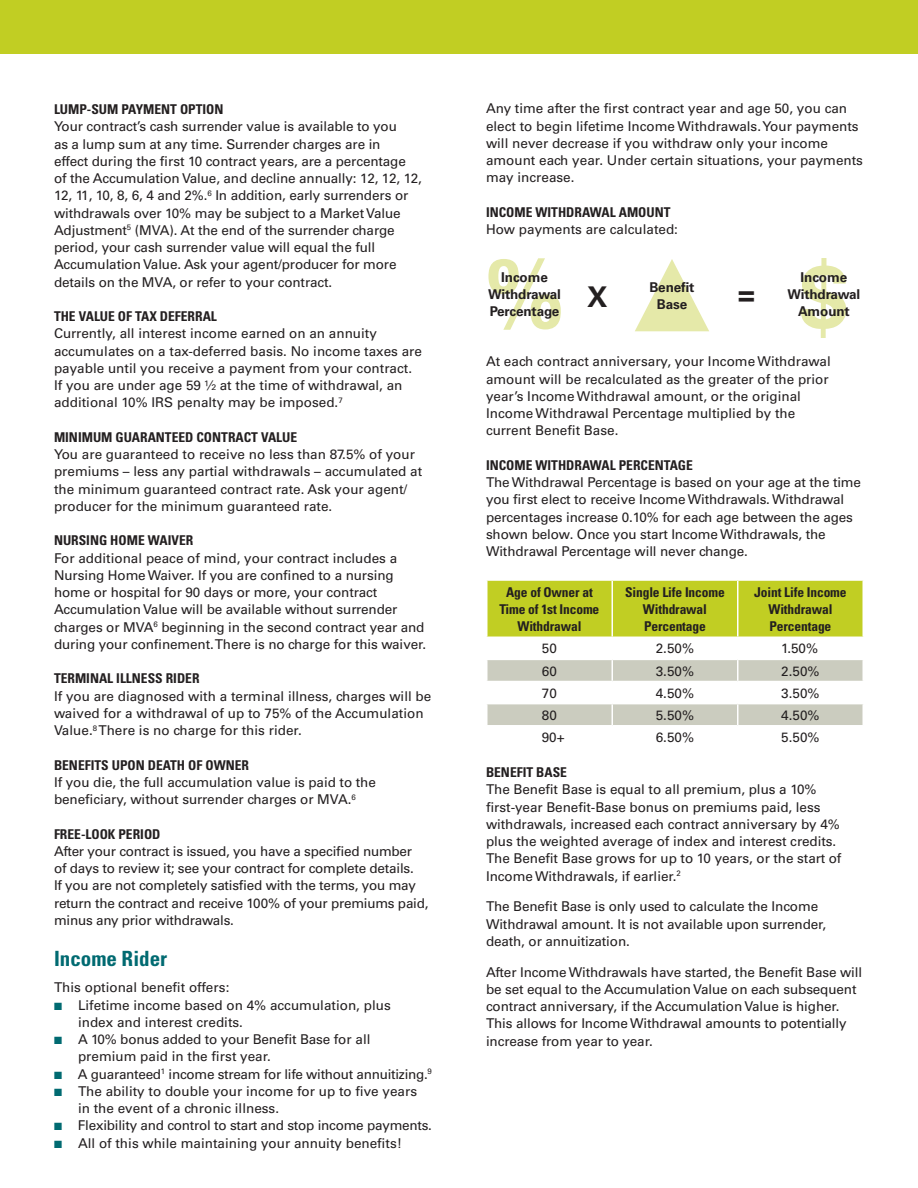
<style>
.page{position:relative;width:918px;height:1188px;background:#fff}
.page>*{position:absolute;margin:0;border:0;box-sizing:border-box;transform-origin:0 0}
.t1{font:700 91.5px "Univers";color:#e5e9a9}
.t2{font:700 28.5px "Univers";color:#231f20}
.t3{font:700 condensed 21px "Univers";color:#006a71}
.t4{font:13.5px/17.2px "Univers";letter-spacing:-.01em;color:#231f20}
.t5{font:700 condensed 13.5px/17.2px "Univers";color:#231f20;text-align:center}
.t6{font:700 13.5px "Univers";letter-spacing:-.01em;color:#231f20}
.s1{color:#006a71}
</style>
<div class="page">
<svg style="left:487px;top:580px;width:376px;height:145px"></svg>
<hr style="left:486px;top:703px;width:126px;height:1px;background:#fff">
<hr style="left:612px;top:703px;width:126px;height:1px;background:#fff">
<hr style="left:738px;top:703px;width:126px;height:1px;background:#fff">
<svg style="left:635px;top:259px;width:74px;height:72px"></svg>
<div style="left:0;top:0;width:918px;height:54px;background:#c1ce23"></div>
<p class="t5" style="left:54px;top:101px;width:171px">LUMP-SUM PAYMENT OPTION</p>
<p class="t4" style="left:54px;top:118px;width:370px">Your contract’s cash surrender value is available to you<br>as a lump sum at any time. Surrender charges are in<br>effect during the first 10 contract years, are a percentage<br>of the Accumulation Value, and decline annually: 12, 12, 12, 12, 11, 10, 8, 6, 4 and 2%.<sup>6</sup> In addition, early surrenders or withdrawals over 10% may be subject to a Market Value Adjustment<sup>5</sup> (MVA). At the end of the surrender charge period, your cash surrender value will equal the full Accumulation Value. Ask your agent/producer for more details on the MVA, or refer to your contract.</p>
<p class="t5" style="left:54px;top:308px;width:164px">THE VALUE OF TAX DEFERRAL</p>
<p class="t4" style="left:54px;top:325px;width:325px">Currently, all interest income earned on an annuity</p>
<p class="t4" style="left:54px;top:342px;width:370px">accumulates on a tax-deferred basis. No income taxes are payable until you receive a payment from your contract.</p>
<p class="t4" style="left:54px;top:377px;width:350px">If you are under age 59 ½ at the time of withdrawal, an</p>
<p class="t4" style="left:54px;top:394px;width:290px">additional 10% IRS penalty may be imposed.<sup>7</sup></p>
<p class="t5" style="left:54px;top:428px;width:245px">MINIMUM GUARANTEED CONTRACT VALUE</p>
<p class="t4" style="left:54px;top:446px;width:370px">You are guaranteed to receive no less than 87.5% of your premiums – less any partial withdrawals – accumulated at the minimum guaranteed contract rate. Ask your agent/ producer for the minimum guaranteed rate.</p>
<p class="t5" style="left:54px;top:532px;width:141px">NURSING HOME WAIVER</p>
<p class="t4" style="left:54px;top:549px;width:374px">For additional peace of mind, your contract includes a Nursing Home Waiver. If you are confined to a nursing home or hospital for 90 days or more, your contract Accumulation Value will be available without surrender charges or MVA<sup>6</sup> beginning in the second contract year and during your confinement. There is no charge for this waiver.</p>
<p class="t5" style="left:54px;top:670px;width:147px">TERMINAL ILLNESS RIDER</p>
<p class="t4" style="left:54px;top:687px;width:379px">If you are diagnosed with a terminal illness, charges will be waived for a withdrawal of up to 75% of the Accumulation<br>Value.<sup>8</sup> There is no charge for this rider.</p>
<p class="t5" style="left:54px;top:756px;width:196px">BENEFITS UPON DEATH OF OWNER</p>
<p class="t4" style="left:54px;top:774px;width:323px">If you die, the full accumulation value is paid to the</p>
<p class="t4" style="left:54px;top:791px;width:303px">beneficiary, without surrender charges or MVA.<sup>6</sup></p>
<p class="t5" style="left:54px;top:825px;width:108px">FREE-LOOK PERIOD</p>
<p class="t4" style="left:54px;top:843px;width:376px">After your contract is issued, you have a specified number<br>of days to review it; see your contract for complete details.<br>If you are not completely satisfied with the terms, you may return the contract and receive 100% of your premiums paid, minus any prior withdrawals.</p>
<p class="t3" style="left:54px;top:946px;width:115px">Income Rider</p>
<p class="t4" style="left:54px;top:979px;width:177px">This optional benefit offers:</p>
<p class="t4" style="left:78px;top:996px;width:314px;text-indent:-24px"><span class="s1">■</span> Lifetime income based on 4% accumulation, plus index and interest credits.</p>
<p class="t4" style="left:78px;top:1031px;width:294px;text-indent:-24px"><span class="s1">■</span> A 10% bonus added to your Benefit Base for all premium paid in the first year.</p>
<p class="t4" style="left:54px;top:1065px;width:380px"><span class="s1">■</span> A guaranteed<sup>1</sup> income stream for life without annuitizing.<sup>9</sup></p>
<p class="t4" style="left:78px;top:1083px;width:341px;text-indent:-24px"><span class="s1">■</span> The ability to double your income for up to five years in the event of a chronic illness.</p>
<p class="t4" style="left:54px;top:1117px;width:380px"><span class="s1">■</span> Flexibility and control to start and stop income payments.</p>
<p class="t4" style="left:54px;top:1134px;width:350px"><span class="s1">■</span> All of this while maintaining your annuity benefits!</p>
<p class="t4" style="left:486px;top:100px;width:379px">Any time after the first contract year and age 50, you can elect to begin lifetime Income Withdrawals. Your payments will never decrease if you withdraw only your income amount each year. Under certain situations, your payments may increase.</p>
<p class="t5" style="left:486px;top:204px;width:186px">INCOME WITHDRAWAL AMOUNT</p>
<p class="t4" style="left:486px;top:221px;width:194px">How payments are calculated:</p>
<p class="t1" style="left:484px;top:243px;width:83px">%</p>
<p class="t1" style="left:798px;top:243px;width:52px">$</p>
<p class="t6" style="left:501px;top:269px;width:48px">Income</p>
<p class="t6" style="left:488px;top:286px;width:74px">Withdrawal</p>
<p class="t6" style="left:490px;top:303px;width:71px">Percentage</p>
<p class="t6" style="left:801px;top:269px;width:48px">Income</p>
<p class="t6" style="left:787px;top:286px;width:74px">Withdrawal</p>
<p class="t6" style="left:798px;top:303px;width:53px">Amount</p>
<p class="t6" style="left:649px;top:279px;width:47px">Benefit</p>
<p class="t6" style="left:657px;top:296px;width:32px">Base</p>
<p class="t2" style="left:587px;top:281px;width:22px">X</p>
<p class="t2" style="left:738px;top:277px;width:18px">=</p>
<p class="t4" style="left:486px;top:353px;width:346px">At each contract anniversary, your Income Withdrawal amount will be recalculated as the greater of the prior year’s Income Withdrawal amount, or the original Income Withdrawal Percentage multiplied by the current Benefit Base.</p>
<p class="t5" style="left:486px;top:456px;width:208px">INCOME WITHDRAWAL PERCENTAGE</p>
<p class="t4" style="left:486px;top:474px;width:377px">The Withdrawal Percentage is based on your age at the time you first elect to receive Income Withdrawals. Withdrawal percentages increase 0.10% for each age between the ages shown below. Once you start Income Withdrawals, the Withdrawal Percentage will never change.</p>
<p class="t5" style="left:500px;top:583px;width:101px">Age of Owner at<br>Time of 1st Income<br>Withdrawal</p>
<p class="t5" style="left:625px;top:583px;width:101px">Single Life Income</p>
<p class="t5" style="left:754px;top:583px;width:94px">Joint Life Income</p>
<p class="t5" style="left:768px;top:601px;width:66px">Withdrawal</p>
<p class="t5" style="left:770px;top:618px;width:63px">Percentage</p>
<p class="t5" style="left:643px;top:601px;width:66px">Withdrawal</p>
<p class="t5" style="left:644px;top:618px;width:63px">Percentage</p>
<p class="t4" style="left:542px;top:640px;width:17px">50</p>
<p class="t4" style="left:656px;top:640px;width:40px">2.50%</p>
<p class="t4" style="left:781px;top:640px;width:38px">1.50%</p>
<p class="t4" style="left:542px;top:662px;width:17px">60</p>
<p class="t4" style="left:656px;top:662px;width:40px">3.50%</p>
<p class="t4" style="left:781px;top:662px;width:40px">2.50%</p>
<p class="t4" style="left:542px;top:684px;width:17px">70</p>
<p class="t4" style="left:656px;top:684px;width:40px">4.50%</p>
<p class="t4" style="left:781px;top:684px;width:40px">3.50%</p>
<p class="t4" style="left:542px;top:706px;width:17px">80</p>
<p class="t4" style="left:656px;top:706px;width:40px">5.50%</p>
<p class="t4" style="left:781px;top:706px;width:40px">4.50%</p>
<p class="t4" style="left:542px;top:729px;width:24px">90+</p>
<p class="t4" style="left:656px;top:729px;width:40px">6.50%</p>
<p class="t4" style="left:781px;top:729px;width:40px">5.50%</p>
<p class="t5" style="left:486px;top:764px;width:82px">BENEFIT BASE</p>
<p class="t4" style="left:486px;top:781px;width:332px">The Benefit Base is equal to all premium, plus a 10%</p>
<p class="t4" style="left:486px;top:798px;width:336px">first-year Benefit-Base bonus on premiums paid, less</p>
<p class="t4" style="left:486px;top:816px;width:355px">withdrawals, increased each contract anniversary by 4%</p>
<p class="t4" style="left:486px;top:833px;width:352px">plus the weighted average of index and interest credits.</p>
<p class="t4" style="left:486px;top:850px;width:357px">The Benefit Base grows for up to 10 years, or the start of<br>Income Withdrawals, if earlier.<sup>2</sup></p>
<p class="t4" style="left:486px;top:898px;width:342px">The Benefit Base is only used to calculate the Income<br>Withdrawal amount. It is not available upon surrender, death, or annuitization.</p>
<p class="t4" style="left:486px;top:963px;width:378px">After Income Withdrawals have started, the Benefit Base will be set equal to the Accumulation Value on each subsequent contract anniversary, if the Accumulation Value is higher.<br>This allows for Income Withdrawal amounts to potentially increase from year to year.</p>
</div>
